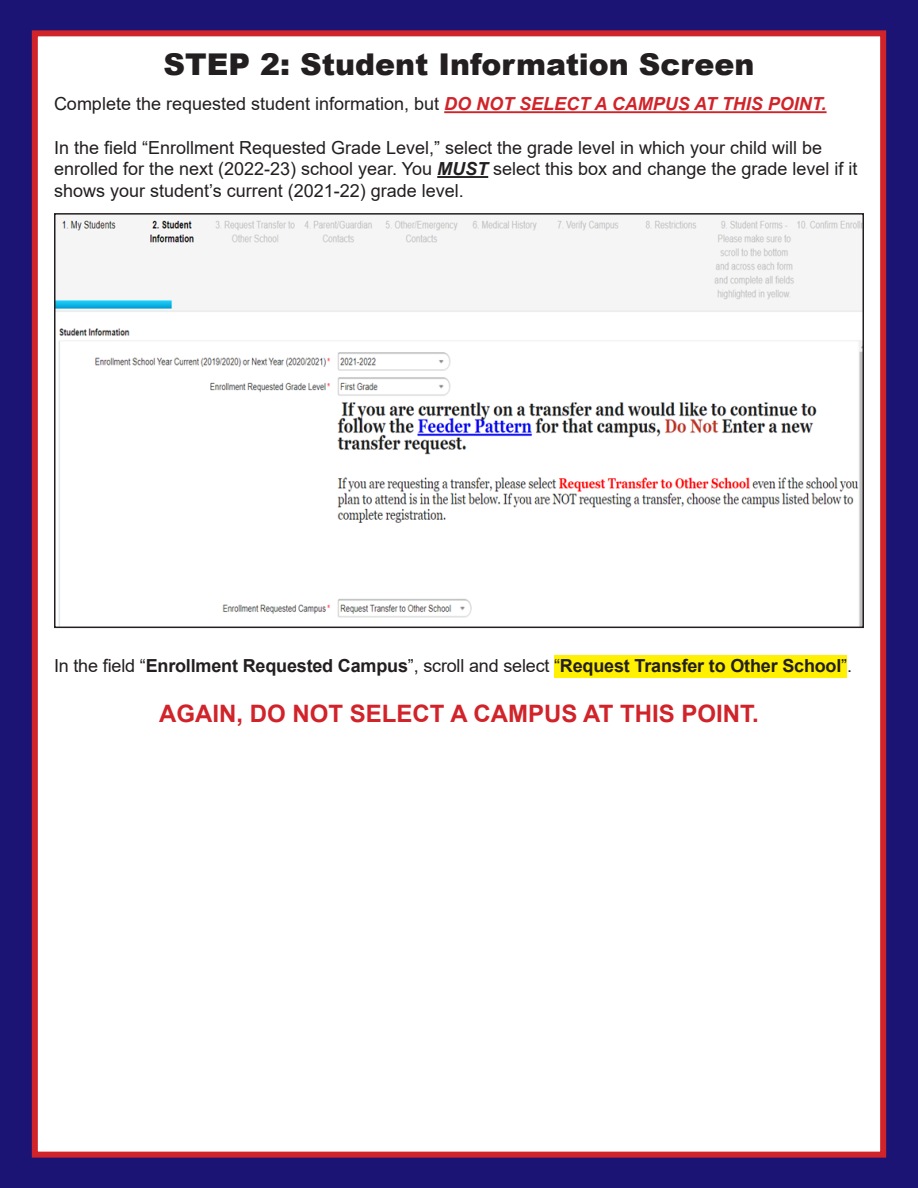
<style>
.page{position:relative;width:918px;height:1188px;background:#1c1475}
.page>*{position:absolute;margin:0;border:0;box-sizing:border-box;transform-origin:0 0}
.t1{font:900 30px "Arial";color:#231f20}
.t2{font:700 24px "Arial";color:#d1232a}
.t3{font:18px/21.6px "Arial";color:#231f20}
.t4{font:700 18px "Arial";letter-spacing:-.01em;color:#231f20}
.s1{font-weight:700;font-style:italic;color:#d1232a}
.s2{font-weight:700;font-style:italic}
.s3{font-weight:400}
</style>
<div class="page">
<div style="left:32px;top:30px;width:854px;height:1128px;background:#fff;border:6px solid #d1232a"></div>
<div style="left:554px;top:655px;width:293px;height:22px;background:#fff101"></div>
<hr style="left:444px;top:111px;width:383px;height:2px;background:#d1232a">
<hr style="left:437px;top:176px;width:51px;height:2px;background:#231f20">
<img style="left:57px;top:220px;width:804px;height:405px">
<div style="left:54px;top:213px;width:810px;height:415px;border:2px solid #231f20"></div>
<p class="t1" style="left:163px;top:43px;width:593px">STEP 2: Student Information Screen</p>
<p class="t3" style="left:54px;top:93px;width:774px">Complete the requested student information, but <span class="s1">DO NOT SELECT A CAMPUS AT THIS POINT.</span></p>
<p class="t3" style="left:54px;top:136px;width:805px">In the field “Enrollment Requested Grade Level,” select the grade level in which your child will be enrolled for the next (2022-23) school year. You <span class="s2">MUST</span> select this box and change the grade level if it shows your student’s current (2021-22) grade level.</p>
<p class="t4" style="left:54px;top:653px;width:800px"><span class="s3">In the field “</span>Enrollment Requested Campus<span class="s3">”, scroll and select “</span>Request Transfer to Other School<span class="s3">”.</span></p>
<p class="t2" style="left:159px;top:697px;width:601px">AGAIN, DO NOT SELECT A CAMPUS AT THIS POINT.</p>
</div>
